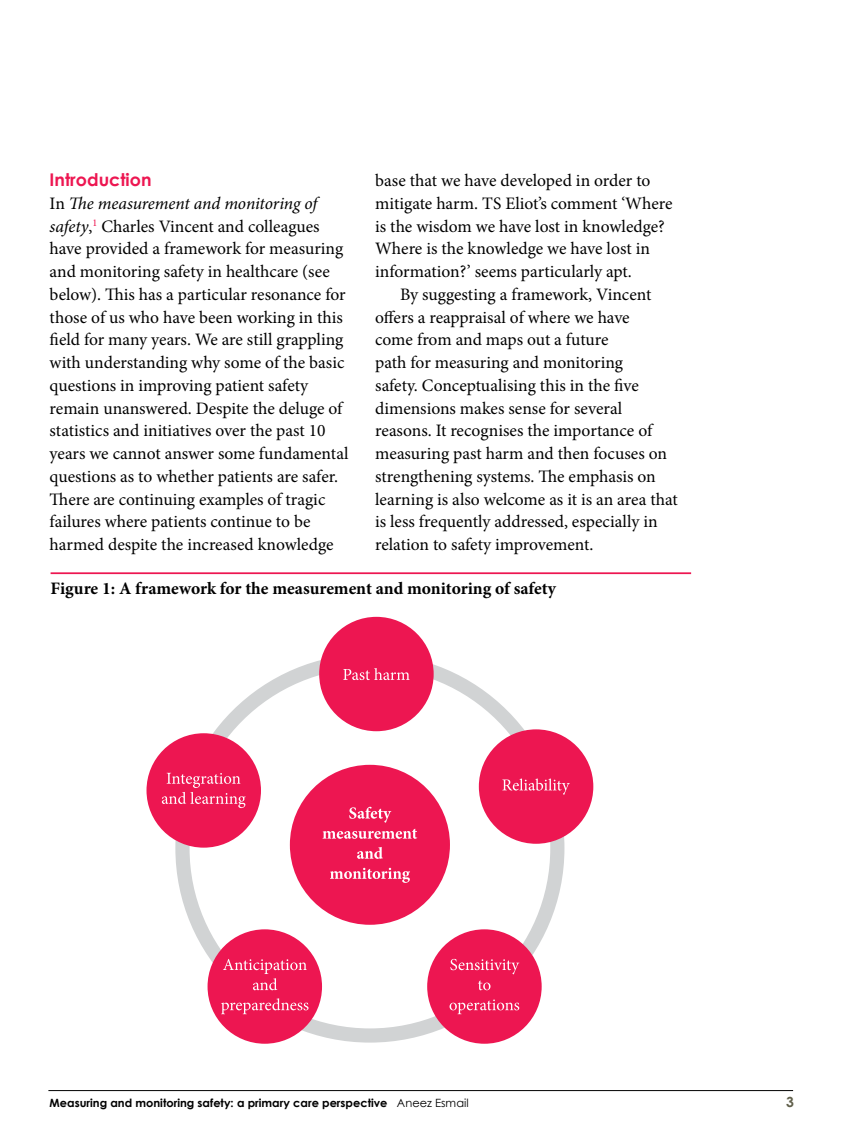
<style>
.page{position:relative;width:844px;height:1141px;background:#fff}
.page>*{position:absolute;margin:0;border:0;box-sizing:border-box;transform-origin:0 0}
.t1{font:17.5px/22.8px "Minion Pro";letter-spacing:-.005em;color:#000}
.t2{font:700 17.5px "Minion Pro";color:#000}
.t3{font:700 17.5px "Century Gothic";color:#ed1651}
.t4{font:700 14px "Century Gothic";color:#61604b}
.t5{font:700 11.38px "Century Gothic";color:#000}
.s1{font-style:italic}
.s2{font-weight:400}
</style>
<div class="page">
<hr style="left:48px;top:1090px;width:744px;height:1px;background:#000">
<div style="left:175px;top:654px;width:389px;height:389px;border:14px solid #d1d3d4;border-radius:50%"></div>
<div style="left:290px;top:765px;width:160px;height:160px;background:#ed1651;border-radius:50%"></div>
<div style="left:478px;top:729px;width:115px;height:115px;background:#ed1651;border-radius:50%"></div>
<div style="left:319px;top:617px;width:114px;height:114px;background:#ed1651;border-radius:50%"></div>
<div style="left:146px;top:733px;width:115px;height:115px;background:#ed1651;border-radius:50%"></div>
<div style="left:427px;top:929px;width:114px;height:115px;background:#ed1651;border-radius:50%"></div>
<div style="left:207px;top:929px;width:115px;height:115px;background:#ed1651;border-radius:50%"></div>
<svg style="left:450px;top:959px;width:69px;height:15px"></svg>
<svg style="left:478px;top:980px;width:12px;height:10px"></svg>
<svg style="left:449px;top:999px;width:70px;height:15px"></svg>
<svg style="left:223px;top:959px;width:84px;height:31px"></svg>
<svg style="left:221px;top:998px;width:87px;height:16px"></svg>
<svg style="left:162px;top:773px;width:83px;height:35px"></svg>
<svg style="left:343px;top:668px;width:66px;height:12px"></svg>
<svg style="left:502px;top:778px;width:67px;height:17px"></svg>
<svg style="left:349px;top:807px;width:42px;height:16px"></svg>
<svg style="left:322px;top:829px;width:95px;height:10px"></svg>
<svg style="left:357px;top:847px;width:26px;height:12px"></svg>
<svg style="left:330px;top:868px;width:80px;height:15px"></svg>
<hr style="left:51px;top:572px;width:640px;height:2px;background:#ed1651">
<h2 class="t3" style="left:50px;top:166px;width:103px">Introduction</h2>
<p class="t1" style="left:50px;top:192px;width:300px">In <span class="s1">The measurement and monitoring of safety</span>,<sup>1</sup> Charles Vincent and colleagues have provided a framework for measuring and monitoring safety in healthcare (see below). This has a particular resonance for those of us who have been working in this field for many years. We are still grappling with understanding why some of the basic questions in improving patient safety remain unanswered. Despite the deluge of statistics and initiatives over the past 10 years we cannot answer some fundamental questions as to whether patients are safer.<br>There are continuing examples of tragic failures where patients continue to be harmed despite the increased knowledge</p>
<p class="t1" style="left:375px;top:169px;width:299px">base that we have developed in order to mitigate harm. TS Eliot’s comment ‘Where is the wisdom we have lost in knowledge?<br>Where is the knowledge we have lost in information?’ seems particularly apt.</p>
<p class="t1" style="left:375px;top:283px;width:304px;text-indent:25px">By suggesting a framework, Vincent offers a reappraisal of where we have<br>come from and maps out a future<br>path for measuring and monitoring<br>safety. Conceptualising this in the five dimensions makes sense for several reasons. It recognises the importance of measuring past harm and then focuses on strengthening systems. The emphasis on learning is also welcome as it is an area that is less frequently addressed, especially in relation to safety improvement.</p>
<p class="t2" style="left:51px;top:576px;width:506px">Figure 1: A framework for the measurement and monitoring of safety</p>
<p class="t5" style="left:50px;top:1094px;width:420px">Measuring and monitoring safety: a primary care perspective <span class="s2">Aneez Esmail</span></p>
<p class="t4" style="left:785px;top:1091px;width:9px">3</p>
</div>
